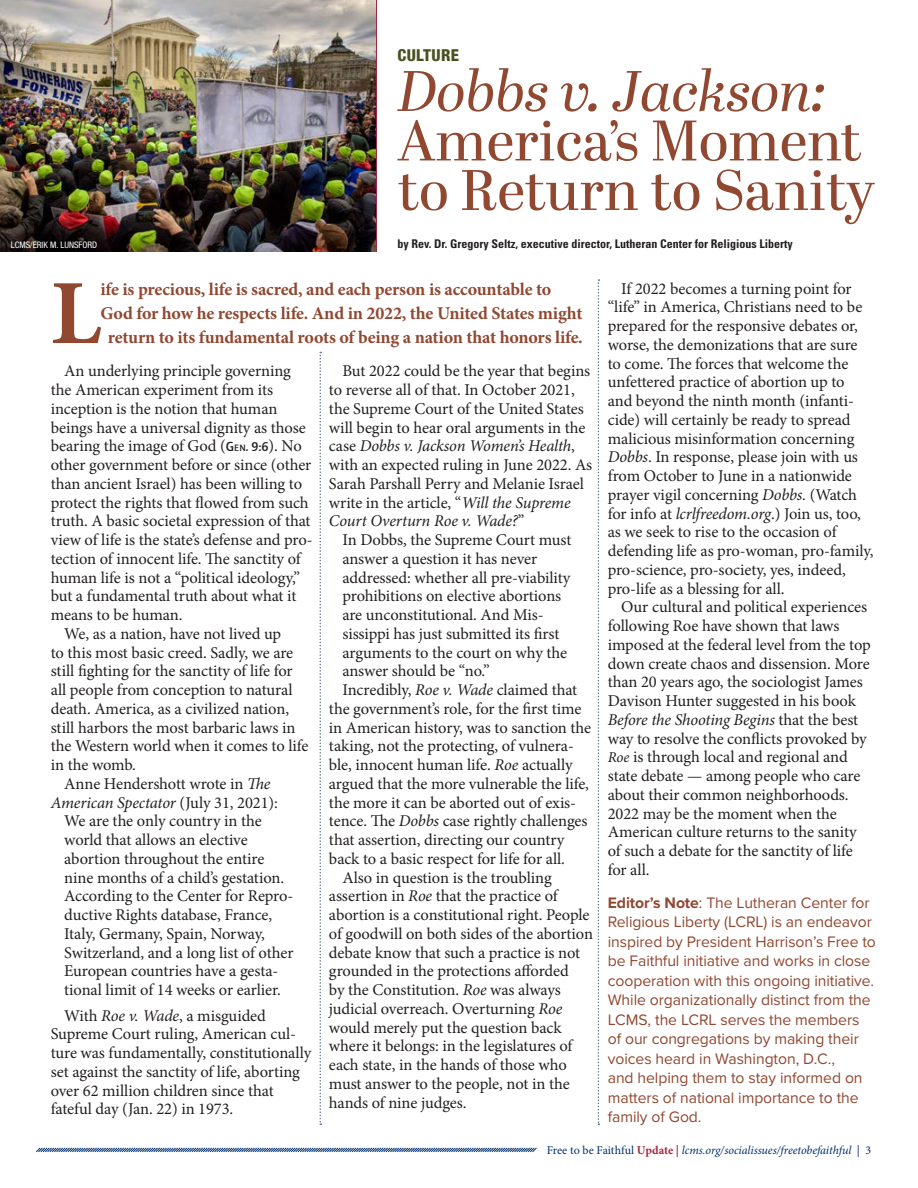
<style>
.page{position:relative;width:918px;height:1188px;background:#fff}
.page>*{position:absolute;margin:0;border:0;box-sizing:border-box;transform-origin:0 0}
.body_copy{font:700 91.8px "Minion Pro";color:#904831}
.t1{font:57px/49.5px "Abril Display";color:#904831}
.body_copy-2{font:700 18px "Minion Pro";letter-spacing:-.01em;color:#904831}
.body_copy-3{font:16.5px/18.8px "Minion Pro";letter-spacing:-.005em;color:#231f20}
.block_quote{font:16.5px/18.8px "Minion Pro";letter-spacing:-.01em;color:#231f20}
.t2{font:800 condensed 16.5px "Helvetica Neue LT Std";letter-spacing:.025em;color:#4a5121}
.text{font:15.75px/19.5px "Proxima Nova";letter-spacing:-.005em;color:#904831}
.author{font:700 condensed 12px "Univers LT Std";color:#231f20}
.t3{font:italic 12px "Minion Pro";letter-spacing:-.005em;color:#00306d}
.cutline_2{font:condensed 9px "Helvetica Neue LT Std";color:#fff}
.s1{font-style:italic}
.s2{font-style:italic;font-size:15px}
.s3{font-weight:700}
.s4{font-family:"Haptic";font-weight:600;font-size:13.5px}
.s5{font-family:"Haptic";font-weight:600;font-size:9.45px}
.s6{font-style:normal}
.s7{font-weight:700;font-style:normal;color:#a22842}
</style>
<div class="page">
<svg style="left:36px;top:1147px;width:501px;height:5px;background:#839ab7"></svg>
<svg style="left:320px;top:352px;width:1px;height:773px"></svg>
<svg style="left:598px;top:279px;width:1px;height:846px"></svg>
<img style="left:0;top:0;width:376px;height:252px">
<p class="t2" style="left:397px;top:45px;width:63px">CULTURE</p>
<p class="t1" style="left:397px;top:70px;width:479px"><span class="s1">Dobbs v. Jackson:<br></span>America’s Moment to Return to Sanity</p>
<p class="author" style="left:397px;top:237px;width:397px">by Rev. Dr. Gregory Seltz, executive director, Lutheran Center for Religious Liberty</p>
<p class="body_copy-3" style="left:608px;top:279px;width:267px;text-indent:14px">If 2022 becomes a turning point for “life” in America, Christians need to be prepared for the responsive debates or, worse, the demonizations that are sure to come. The forces that welcome the unfettered practice of abortion up to<br>and beyond the ninth month (infanti&shy;cide) will certainly be ready to spread malicious misinformation concerning <span class="s1">Dobbs</span>. In response, please join with us from October to June in a nationwide prayer vigil concerning <span class="s1">Dobbs.</span> (Watch for info at <span class="s1">lcrlfreedom.org</span>.) Join us, too, as we seek to rise to the occasion of defending life as pro-woman, pro-family, pro-science, pro-society, yes, indeed, pro-life as a blessing for all.</p>
<p class="body_copy-3" style="left:608px;top:598px;width:265px;text-indent:14px">Our cultural and political experiences following Roe have shown that laws imposed at the federal level from the top down create chaos and dissension. More than 20 years ago, the sociologist James Davison Hunter suggested in his book <span class="s1">Before the Shooting Begins</span> that the best way to resolve the conflicts provoked by <span class="s2">Roe</span> is through local and regional and state debate — among people who care about their common neighborhoods.<br>2022 may be the moment when the American culture returns to the sanity of such a debate for the sanctity of life for all.</p>
<p class="text" style="left:608px;top:892px;width:270px"><span class="s3">Editor’s Note</span>: The Lutheran Center for Religious Liberty (LCRL) is an endeavor inspired by President Harrison’s Free to be Faithful initiative and works in close cooperation with this ongoing initiative.<br>While organizationally distinct from the LCMS, the LCRL serves the members of our congregations by making their voices heard in Washington, D.C.,<br>and helping them to stay informed on matters of national importance to the family of God.</p>
<p class="cutline_2" style="left:11px;top:239px;width:88px">LCMS/ERIK M. LUNSFORD</p>
<p class="body_copy" style="left:51px;top:249px;width:52px">L</p>
<p class="body_copy-2" style="left:100px;top:277px;width:452px">ife is precious, life is sacred, and each person is accountable to</p>
<p class="body_copy-2" style="left:100px;top:301px;width:484px">God for how he respects life. And in 2022, the United States might</p>
<p class="body_copy-2" style="left:108px;top:325px;width:476px">return to its fundamental roots of being a nation that honors life.</p>
<p class="body_copy-3" style="left:51px;top:362px;width:263px;text-indent:14px">An underlying principle governing the American experiment from its inception is the notion that human beings have a universal dignity as those bearing the image of God (<span class="s4">G</span><span class="s5">en</span><span class="s4">. 9:6</span>). No other government before or since (other than ancient Israel) has been willing to protect the rights that flowed from such truth. A basic societal expression of that view of life is the state’s defense and pro&shy;tection of innocent life. The sanctity of human life is not a “political ideology,” but a fundamental truth about what it means to be human.</p>
<p class="body_copy-3" style="left:51px;top:624px;width:259px;text-indent:14px">We, as a nation, have not lived up<br>to this most basic creed. Sadly, we are still fighting for the sanctity of life for all people from conception to natural death. America, as a civilized nation, still harbors the most barbaric laws in the Western world when it comes to life in the womb.</p>
<p class="body_copy-3" style="left:51px;top:774px;width:229px;text-align:center">Anne Hendershott wrote in <span class="s1">The<br>American Spectator</span> (July 31, 2021):</p>
<p class="block_quote" style="left:64px;top:812px;width:231px">We are the only country in the world that allows an elective abortion throughout the entire nine months of a child’s gestation.<br>According to the Center for Repro&shy;ductive Rights database, France, Italy, Germany, Spain, Norway, Switzerland, and a long list of other European countries have a gesta&shy;tional limit of 14 weeks or earlier.</p>
<p class="body_copy-3" style="left:51px;top:1006px;width:262px;text-indent:14px">With <span class="s1">Roe v. Wade</span>, a misguided Supreme Court ruling, American cul&shy;ture was fundamentally, constitutionally set against the sanctity of life, aborting over 62 million children since that fateful day (Jan. 22) in 1973.</p>
<p class="body_copy-3" style="left:329px;top:362px;width:265px;text-indent:14px">But 2022 could be the year that begins to reverse all of that. In October 2021, the Supreme Court of the United States will begin to hear oral arguments in the case <span class="s1">Dobbs v. Jackson Women’s Health</span>, with an expected ruling in June 2022. As Sarah Parshall Perry and Melanie Israel write in the article, “<span class="s1">Will the Supreme Court Overturn Roe v. Wade?</span>”</p>
<p class="body_copy-3" style="left:342px;top:531px;width:230px">In Dobbs, the Supreme Court must answer a question it has never addressed: whether all pre-viability prohibitions on elective abortions are unconstitutional. And Mis&shy;sissippi has just submitted its first arguments to the court on why the answer should be “no.”</p>
<p class="body_copy-3" style="left:329px;top:681px;width:264px;text-indent:14px">Incredibly, <span class="s1">Roe v. Wade</span> claimed that the government’s role, for the first time in American history, was to sanction the taking, not the protecting, of vulnera&shy;ble, innocent human life. <span class="s1">Roe</span> actually argued that the more vulnerable the life, the more it can be aborted out of exis&shy;tence. The <span class="s1">Dobbs</span> case rightly challenges that assertion, directing our country back to a basic respect for life for all.</p>
<p class="body_copy-3" style="left:329px;top:868px;width:266px;text-indent:14px">Also in question is the troubling assertion in <span class="s1">Roe</span> that the practice of abortion is a constitutional right. People of goodwill on both sides of the abortion debate know that such a practice is not grounded in the protections afforded<br>by the Constitution. <span class="s1">Roe</span> was always judicial overreach. Overturning <span class="s1">Roe </span>would merely put the question back where it belongs: in the legislatures of each state, in the hands of those who must answer to the people, not in the hands of nine judges.</p>
<p class="t3" style="left:547px;top:1141px;width:326px"><span class="s6">Free to be Faithful</span> <span class="s7">Update |</span> lcms.org/socialissues/freetobefaithful <span class="s6">| 3</span></p>
</div>
